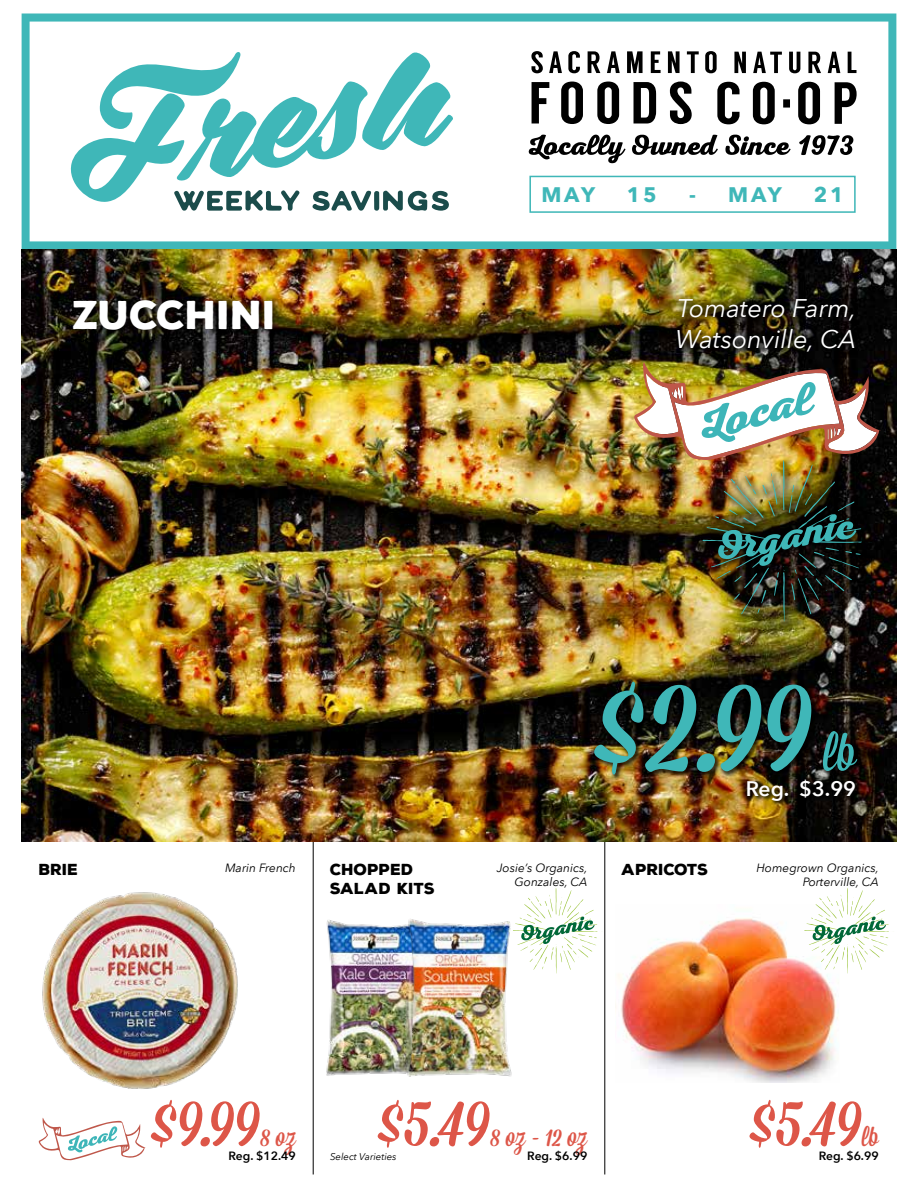
<style>
.page{position:relative;width:918px;height:1188px;background:#fff}
.page>*{position:absolute;margin:0;border:0;box-sizing:border-box;transform-origin:0 0}
.t1{font:139.5px "Mission Script";color:#3fb7b8}
.t2{font:72px "Mission Script";color:#dd5648}
.t3{font:52.5px "Mission Script";color:#3fb7b8}
.t4{font:900 39px "Nexa Rust Sans";color:#fff}
.t5{font:27px "Mission Script";color:#dd5648}
.t6{font:italic 25.5px/30.6px "Avenir Next LT Pro";color:#fff}
.t7{font:700 21px "Avenir Next LT Pro";letter-spacing:.13em;color:#3fb7b8}
.t8{font:600 21px "Avenir Next LT Pro";color:#fff}
.t9{font:900 15.45px/18.6px "Nexa Rust Sans";color:#000}
.t10{font:italic 12px/14.4px "Avenir Next LT Pro";color:#000;text-align:right}
.t11{font:600 12px "Avenir Next LT Pro";color:#000}
.t12{font:italic 9.75px "Avenir Next LT Pro";color:#000}
</style>
<div class="page">
<svg style="left:22px;top:14px;width:874px;height:236px"></svg>
<svg style="left:67px;top:49px;width:387px;height:162px"></svg>
<svg style="left:529px;top:135px;width:96px;height:28px"></svg>
<svg style="left:632px;top:135px;width:86px;height:20px"></svg>
<svg style="left:725px;top:135px;width:66px;height:20px"></svg>
<svg style="left:799px;top:135px;width:54px;height:20px"></svg>
<svg style="left:717px;top:82px;width:23px;height:42px"></svg>
<svg style="left:753px;top:82px;width:22px;height:42px"></svg>
<svg style="left:798px;top:82px;width:22px;height:42px"></svg>
<svg style="left:835px;top:82px;width:22px;height:42px"></svg>
<div style="left:783px;top:99px;width:7px;height:9px;background:#000"></div>
<svg style="left:532px;top:82px;width:17px;height:41px"></svg>
<svg style="left:561px;top:82px;width:22px;height:42px"></svg>
<svg style="left:597px;top:82px;width:22px;height:42px"></svg>
<svg style="left:634px;top:82px;width:22px;height:41px"></svg>
<svg style="left:670px;top:82px;width:22px;height:42px"></svg>
<svg style="left:531px;top:51px;width:12px;height:22px"></svg>
<svg style="left:549px;top:51px;width:13px;height:22px"></svg>
<svg style="left:568px;top:51px;width:12px;height:22px"></svg>
<svg style="left:588px;top:51px;width:12px;height:22px"></svg>
<svg style="left:607px;top:51px;width:13px;height:22px"></svg>
<svg style="left:627px;top:51px;width:16px;height:22px"></svg>
<svg style="left:651px;top:51px;width:10px;height:22px"></svg>
<svg style="left:668px;top:51px;width:12px;height:22px"></svg>
<svg style="left:687px;top:51px;width:12px;height:22px"></svg>
<svg style="left:705px;top:51px;width:12px;height:22px"></svg>
<svg style="left:734px;top:52px;width:12px;height:21px"></svg>
<svg style="left:753px;top:52px;width:29px;height:21px"></svg>
<svg style="left:789px;top:52px;width:11px;height:21px"></svg>
<svg style="left:808px;top:52px;width:13px;height:21px"></svg>
<svg style="left:828px;top:52px;width:12px;height:21px"></svg>
<svg style="left:848px;top:52px;width:8px;height:21px"></svg>
<hr style="left:313px;top:842px;width:1px;height:332px;background:#000">
<hr style="left:605px;top:842px;width:1px;height:332px;background:#000">
<img style="left:22px;top:250px;width:874px;height:592px">
<div style="left:592px;top:679px;width:272px;height:128px;background:#000;opacity:.75"></div>
<div style="left:530px;top:176px;width:325px;height:36px;background:#fff"></div>
<div style="left:529px;top:176px;width:327px;height:37px;border:2px solid #3fb7b8"></div>
<div style="left:670px;top:292px;width:195px;height:71px;background:#000;opacity:.9"></div>
<div style="left:697px;top:454px;width:184px;height:177px;background:#000;opacity:.75"></div>
<div style="left:68px;top:294px;width:215px;height:46px;background:#000;opacity:.75"></div>
<img style="left:634px;top:362px;width:245px;height:259px">
<img style="left:42px;top:892px;width:196px;height:197px">
<img style="left:326px;top:920px;width:75px;height:156px">
<img style="left:401px;top:919px;width:111px;height:158px">
<img style="left:618px;top:918px;width:220px;height:164px">
<svg style="left:513px;top:888px;width:85px;height:85px"></svg>
<svg style="left:804px;top:888px;width:85px;height:85px"></svg>
<svg style="left:38px;top:1118px;width:107px;height:43px"></svg>
<h3 class="t4" style="left:73px;top:288px;width:205px">ZUCCHINI</h3>
<h3 class="t7" style="left:541px;top:182px;width:55px">MAY</h3>
<h3 class="t7" style="left:627px;top:182px;width:31px">15</h3>
<h3 class="t7" style="left:689px;top:182px;width:94px">- MAY</h3>
<h3 class="t7" style="left:814px;top:182px;width:31px">21</h3>
<h3 class="t6" style="left:676px;top:293px;width:182px">Tomatero Farm,<br>Watsonville, CA</h3>
<p class="t9" style="left:39px;top:860px;width:41px">BRIE</p>
<p class="t10" style="left:225px;top:860px;width:72px">Marin French</p>
<h1 class="t1" style="left:594px;top:639px;width:220px">$2.99</h1>
<h3 class="t3" style="left:823px;top:721px;width:34px">lb</h3>
<h3 class="t8" style="left:746px;top:776px;width:112px">Reg. $3.99</h3>
<p class="t9" style="left:330px;top:860px;width:106px">CHOPPED<br>SALAD KITS</p>
<p class="t10" style="left:497px;top:860px;width:92px">Josie’s Organics,<br>Gonzales, CA</p>
<p class="t9" style="left:622px;top:860px;width:88px">APRICOTS</p>
<p class="t10" style="left:756px;top:860px;width:124px">Homegrown Organics,<br>Porterville, CA</p>
<h2 class="t2" style="left:151px;top:1078px;width:111px">$9.99</h2>
<h3 class="t5" style="left:260px;top:1120px;width:37px">8 oz</h3>
<p class="t11" style="left:229px;top:1149px;width:69px">Reg. $12.49</p>
<h2 class="t2" style="left:377px;top:1078px;width:114px">$5.49</h2>
<h3 class="t5" style="left:490px;top:1120px;width:99px">8 oz - 12 oz</h3>
<p class="t11" style="left:527px;top:1149px;width:62px">Reg. $6.99</p>
<p class="t12" style="left:330px;top:1151px;width:68px">Select Varieties</p>
<h2 class="t2" style="left:749px;top:1078px;width:114px">$5.49</h2>
<h3 class="t5" style="left:862px;top:1120px;width:18px">lb</h3>
<p class="t11" style="left:819px;top:1149px;width:62px">Reg. $6.99</p>
</div>
